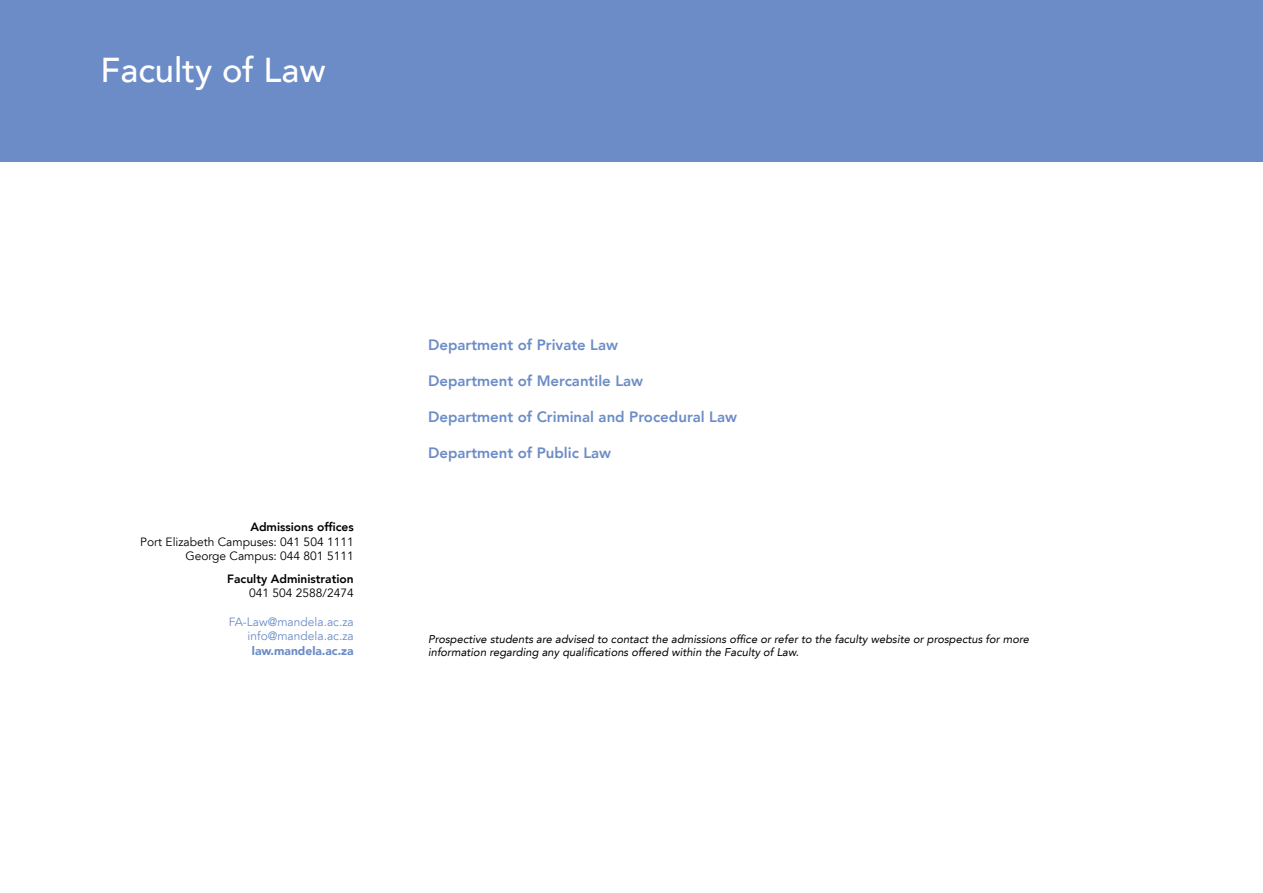
<style>
.page{position:relative;width:1263px;height:893px;background:#fff}
.page>*{position:absolute;margin:0;border:0;box-sizing:border-box;transform-origin:0 0}
.t1{font:500 34.5px "Avenir LT";color:#fff}
.t2{font:800 15px "Avenir LT";color:#6c8cc7}
.t3{font:500 13.5px "Avenir LT";color:#fff}
.t4{font:12px/14.4px "Avenir LT";color:#000;text-align:right}
.t5{font:800 12px "Avenir LT";color:#000}
.t6{font:12px/14.4px "Avenir LT";color:#6c8cc7;text-align:right}
.t7{font:900 12px "Avenir LT";color:#6c8cc7}
.t8{font:italic 11.25px/13.5px "Avenir LT";color:#000}
</style>
<div class="page">
<div style="left:0;top:0;width:1263px;height:162px;background:#6c8cc7"></div>
<h1 class="t1" style="left:101px;top:50px;width:226px">Faculty of Law</h1>
<p class="t3" style="left:124px;top:76px;width:79px">Qualification</p>
<h2 class="t2" style="left:428px;top:336px;width:191px">Department of Private Law</h2>
<h2 class="t2" style="left:428px;top:372px;width:217px">Department of Mercantile Law</h2>
<h2 class="t2" style="left:428px;top:408px;width:310px">Department of Criminal and Procedural Law</h2>
<h2 class="t2" style="left:428px;top:444px;width:185px">Department of Public Law</h2>
<p class="t5" style="left:250px;top:520px;width:105px">Admissions offices</p>
<p class="t4" style="left:140px;top:535px;width:215px">Port Elizabeth Campuses: 041 504 1111<br>George Campus: 044 801 5111</p>
<p class="t5" style="left:227px;top:572px;width:128px">Faculty Administration</p>
<p class="t4" style="left:249px;top:586px;width:106px">041 504 2588/2474</p>
<p class="t6" style="left:229px;top:615px;width:126px">FA-Law@mandela.ac.za info@mandela.ac.za</p>
<p class="t7" style="left:252px;top:643px;width:103px">law.mandela.ac.za</p>
<p class="t8" style="left:428px;top:632px;width:603px">Prospective students are advised to contact the admissions office or refer to the faculty website or prospectus for more information regarding any qualifications offered within the Faculty of Law.</p>
</div>
